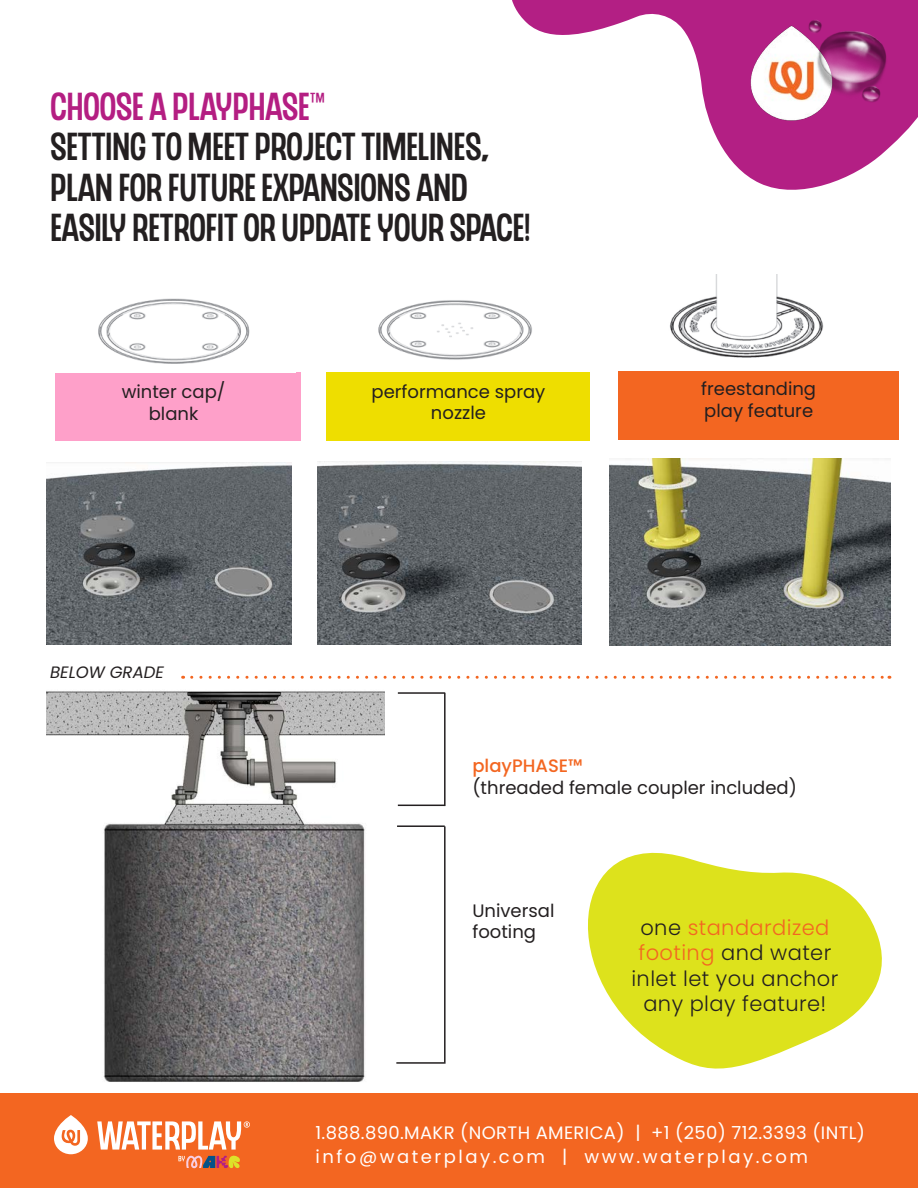
<style>
.page{position:relative;width:918px;height:1188px;background:#fff}
.page>*{position:absolute;margin:0;border:0;box-sizing:border-box;transform-origin:0 0}
.t1{font:39px/40.5px "CHEDROS";color:#231f20}
.t2{font:39px "CHEDROS";color:#b41e82}
.t3{font:300 21px/25.5px "Poppins";letter-spacing:.02em;color:#231f20;text-align:center}
.t4{font:18px/21.6px "Poppins";color:#231f20;text-align:center}
.t5{font:18px/24px "Poppins";letter-spacing:.02em;color:#fff}
.t6{font:500 18px "Poppins";color:#f36621}
.t7{font:italic 16.5px "Poppins";color:#231f20}
.s1{color:#f36621}
</style>
<div class="page">
<svg style="left:512px;top:0;width:406px;height:190px"></svg>
<div style="left:0;top:1094px;width:918px;height:94px;background:#f36621"></div>
<svg style="left:54px;top:1115px;width:34px;height:39px"></svg>
<svg style="left:62px;top:1130px;width:18px;height:16px"></svg>
<svg style="left:97px;top:1121px;width:153px;height:47px"></svg>
<img style="left:741px;top:20px;width:100px;height:106px">
<img style="left:807px;top:20px;width:82px;height:88px">
<div style="left:618px;top:371px;width:281px;height:69px;background:#f36621"></div>
<div style="left:326px;top:372px;width:264px;height:68px;background:#eede00"></div>
<div style="left:55px;top:372px;width:245px;height:68px;background:#fea0c9"></div>
<svg style="left:192px;top:676px;width:698px;height:3px"></svg>
<hr style="left:397px;top:825px;width:48px;height:2px;background:#231f20">
<hr style="left:396px;top:1062px;width:48px;height:2px;background:#231f20">
<hr style="left:444px;top:826px;width:2px;height:238px;background:#231f20">
<hr style="left:398px;top:692px;width:47px;height:2px;background:#231f20">
<hr style="left:398px;top:805px;width:47px;height:1px;background:#231f20">
<hr style="left:444px;top:693px;width:2px;height:113px;background:#231f20">
<svg style="left:588px;top:852px;width:294px;height:217px;fill:#dde21c"></svg>
<img style="left:46px;top:691px;width:338px;height:391px">
<img style="left:46px;top:463px;width:245px;height:182px">
<img style="left:318px;top:461px;width:263px;height:184px">
<img style="left:610px;top:458px;width:280px;height:187px">
<img style="left:98px;top:298px;width:152px;height:66px">
<img style="left:670px;top:274px;width:154px;height:84px">
<img style="left:378px;top:300px;width:154px;height:60px">
<p class="t2" style="left:51px;top:84px;width:277px">CHOOSE A PLAYPHASE™</p>
<p class="t1" style="left:51px;top:126px;width:482px">SETTING TO MEET PROJECT TIMELINES,<br>PLAN FOR FUTURE EXPANSIONS AND<br>EASILY RETROFIT OR UPDATE YOUR SPACE!</p>
<p class="t4" style="left:122px;top:381px;width:105px">winter cap/ blank</p>
<p class="t4" style="left:372px;top:381px;width:175px">performance spray nozzle</p>
<p class="t4" style="left:701px;top:378px;width:116px;text-align:left">freestanding play feature</p>
<p class="t7" style="left:50px;top:663px;width:115px">BELOW GRADE</p>
<p class="t6" style="left:472px;top:756px;width:112px">playPHASE™</p>
<p class="t4" style="left:472px;top:777px;width:326px">(threaded female coupler included)</p>
<p class="t4" style="left:472px;top:900px;width:84px;text-align:left">Universal footing</p>
<p class="t3" style="left:631px;top:915px;width:208px">one <span class="s1">standardized footing</span> and water inlet let you anchor any play feature!</p>
<p class="t5" style="left:316px;top:1121px;width:551px">1.888.890.MAKR (NORTH AMERICA) | +1 (250) 712.3393 (INTL) info@waterplay.com | www.waterplay.com</p>
</div>
